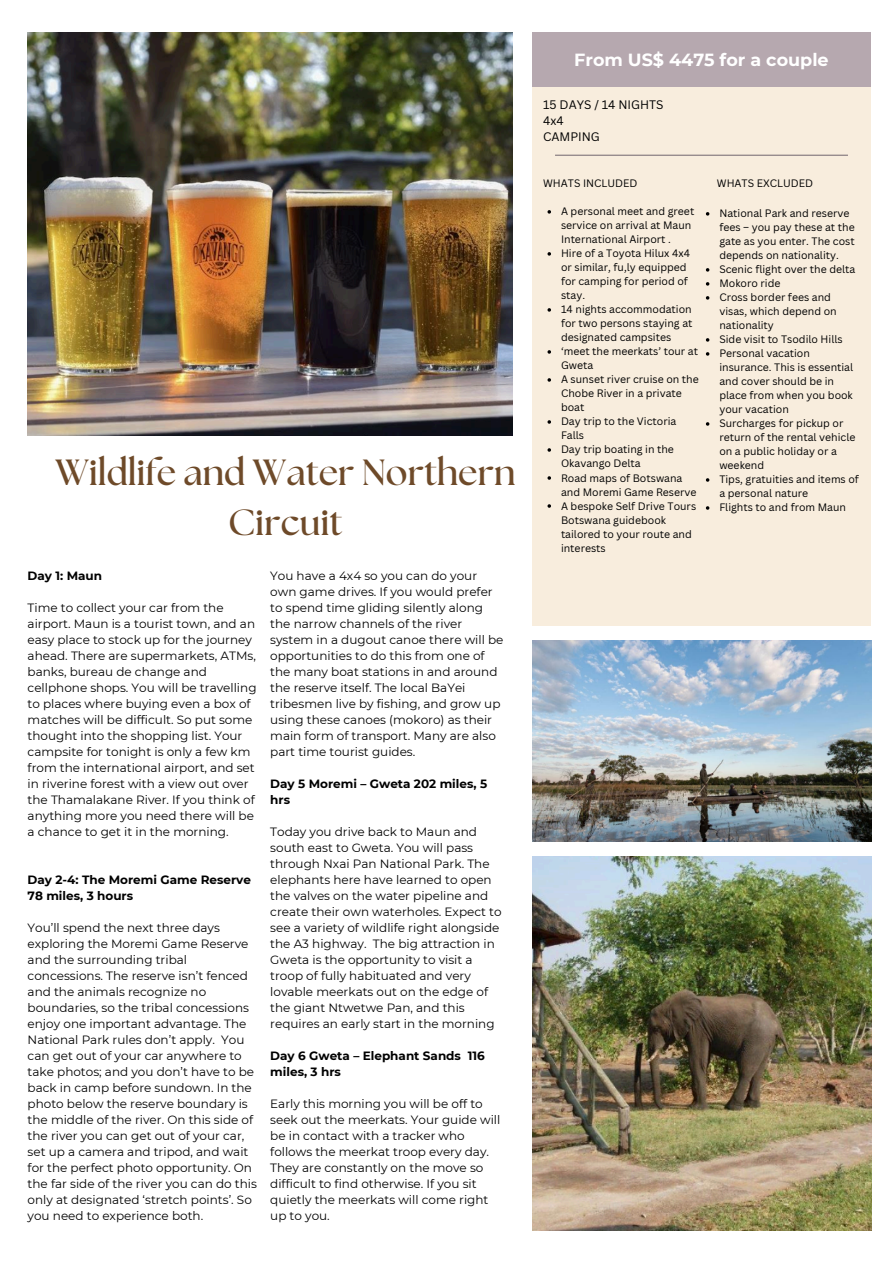
<style>
.page{position:relative;width:894px;height:1264px;background:#fff}
.page>*{position:absolute;margin:0;border:0;box-sizing:border-box;transform-origin:0 0}
.t1{font:700 36.3px/50.7px "The Seasons";color:#6e4a29;text-align:center}
.t2{font:700 17.55px "Montserrat";color:#fff}
.t3{font:12px/16px "Montserrat";color:#000}
.t4{font:700 12px/16px "Montserrat";color:#000}
.t5{font:12px/16px "Canva Sans";color:#000}
.t6{font:10.5px/14px "Canva Sans";color:#000}
</style>
<div class="page">
<img style="left:28px;top:32px;width:484px;height:403px">
<img style="left:532px;top:640px;width:338px;height:202px">
<img style="left:532px;top:856px;width:338px;height:374px">
<div style="left:532px;top:32px;width:338px;height:593px;background:#f8eddd"></div>
<div style="left:532px;top:32px;width:338px;height:55px;background:#b6a8af"></div>
<hr style="left:555px;top:155px;width:292px;height:1px;background:#80747a">
<svg style="left:547px;top:210px;width:4px;height:4px"></svg>
<svg style="left:547px;top:252px;width:4px;height:4px"></svg>
<svg style="left:547px;top:308px;width:4px;height:4px"></svg>
<svg style="left:547px;top:350px;width:4px;height:4px"></svg>
<svg style="left:547px;top:378px;width:4px;height:4px"></svg>
<svg style="left:547px;top:420px;width:4px;height:4px"></svg>
<svg style="left:547px;top:448px;width:4px;height:4px"></svg>
<svg style="left:547px;top:476px;width:4px;height:4px"></svg>
<svg style="left:547px;top:504px;width:4px;height:4px"></svg>
<h5 class="t1" style="left:55px;top:448px;width:461px">Wildlife and Water Northern<br>Circuit</h5>
<p class="t4" style="left:28px;top:568px;width:76px">Day 1: Maun</p>
<p class="t3" style="left:28px;top:600px;width:230px">Time to collect your car from the airport. Maun is a tourist town, and an easy place to stock up for the journey ahead. There are supermarkets, ATMs, banks, bureau de change and cellphone shops. You will be travelling to places where buying even a box of matches will be difficult. So put some thought into the shopping list. Your campsite for tonight is only a few km from the international airport, and set in riverine forest with a view out over the Thamalakane River. If you think of anything more you need there will be a chance to get it in the morning.</p>
<p class="t4" style="left:28px;top:872px;width:225px">Day 2-4: The Moremi Game Reserve<br>78 miles, 3 hours</p>
<p class="t3" style="left:28px;top:920px;width:231px">You’ll spend the next three days exploring the Moremi Game Reserve and the surrounding tribal concessions. The reserve isn’t fenced and the animals recognize no boundaries, so the tribal concessions enjoy one important advantage. The National Park rules don’t apply. You can get out of your car anywhere to take photos; and you don’t have to be back in camp before sundown. In the photo below the reserve boundary is the middle of the river. On this side of the river you can get out of your car, set up a camera and tripod, and wait for the perfect photo opportunity. On the far side of the river you can do this only at designated ‘stretch points’. So you need to experience both.</p>
<p class="t3" style="left:270px;top:568px;width:235px">You have a 4x4 so you can do your own game drives. If you would prefer to spend time gliding silently along the narrow channels of the river system in a dugout canoe there will be opportunities to do this from one of the many boat stations in and around the reserve itself. The local BaYei tribesmen live by fishing, and grow up using these canoes (mokoro) as their main form of transport. Many are also part time tourist guides.</p>
<p class="t4" style="left:270px;top:776px;width:218px">Day 5 Moremi – Gweta 202 miles, 5 hrs</p>
<p class="t3" style="left:270px;top:824px;width:233px">Today you drive back to Maun and south east to Gweta. You will pass through Nxai Pan National Park. The elephants here have learned to open the valves on the water pipeline and create their own waterholes. Expect to see a variety of wildlife right alongside the A3 highway. The big attraction in Gweta is the opportunity to visit a troop of fully habituated and very lovable meerkats out on the edge of the giant Ntwetwe Pan, and this requires an early start in the morning</p>
<p class="t4" style="left:270px;top:1048px;width:216px">Day 6 Gweta – Elephant Sands 116 miles, 3 hrs</p>
<p class="t3" style="left:270px;top:1096px;width:231px">Early this morning you will be off to seek out the meerkats. Your guide will be in contact with a tracker who follows the meerkat troop every day.<br>They are constantly on the move so difficult to find otherwise. If you sit quietly the meerkats will come right up to you.</p>
<h2 class="t2" style="left:574px;top:49px;width:256px">From US$ 4475 for a couple</h2>
<p class="t5" style="left:543px;top:96px;width:122px">15 DAYS / 14 NIGHTS<br>4x4<br>CAMPING</p>
<p class="t6" style="left:543px;top:176px;width:96px">WHATS INCLUDED</p>
<p class="t6" style="left:561px;top:204px;width:135px">A personal meet and greet service on arrival at Maun<br>International Airport .</p>
<p class="t6" style="left:561px;top:246px;width:130px">Hire of a Toyota Hilux 4x4 or similar, fu,ly equipped for camping for period of stay.</p>
<p class="t6" style="left:561px;top:302px;width:133px;text-align:justify">14 nights accommodation for two persons staying at designated campsites</p>
<p class="t6" style="left:561px;top:344px;width:138px">‘meet the meerkats’ tour at<br>Gweta</p>
<p class="t6" style="left:561px;top:372px;width:139px">A sunset river cruise on the<br>Chobe River in a private boat</p>
<p class="t6" style="left:561px;top:414px;width:117px">Day trip to the Victoria<br>Falls</p>
<p class="t6" style="left:561px;top:442px;width:114px">Day trip boating in the<br>Okavango Delta</p>
<h4 class="t6" style="left:561px;top:470px;width:137px">Road maps of Botswana and Moremi Game Reserve</h4>
<h5 class="t6" style="left:561px;top:498px;width:137px">A bespoke Self Drive Tours<br>Botswana guidebook tailored to your route and interests</h5>
<h1 class="t6" style="left:716px;top:176px;width:98px">WHATS EXCLUDED</h1>
<h3 class="t6" style="left:719px;top:206px;width:137px">National Park and reserve fees – you pay these at the gate as you enter. The cost depends on nationality.</h3>
<h4 class="t6" style="left:719px;top:262px;width:137px">Scenic flight over the delta</h4>
<h3 class="t6" style="left:719px;top:276px;width:63px">Mokoro ride</h3>
<h4 class="t6" style="left:719px;top:290px;width:119px">Cross border fees and visas, which depend on nationality</h4>
<h4 class="t6" style="left:719px;top:332px;width:125px">Side visit to Tsodilo Hills</h4>
<h3 class="t6" style="left:719px;top:346px;width:135px">Personal vacation insurance. This is essential and cover should be in place from when you book your vacation</h3>
<h4 class="t6" style="left:719px;top:416px;width:138px">Surcharges for pickup or return of the rental vehicle on a public holiday or a weekend</h4>
<h3 class="t6" style="left:719px;top:472px;width:141px">Tips, gratuities and items of a personal nature</h3>
<h4 class="t6" style="left:719px;top:500px;width:128px">Flights to and from Maun</h4>
</div>
